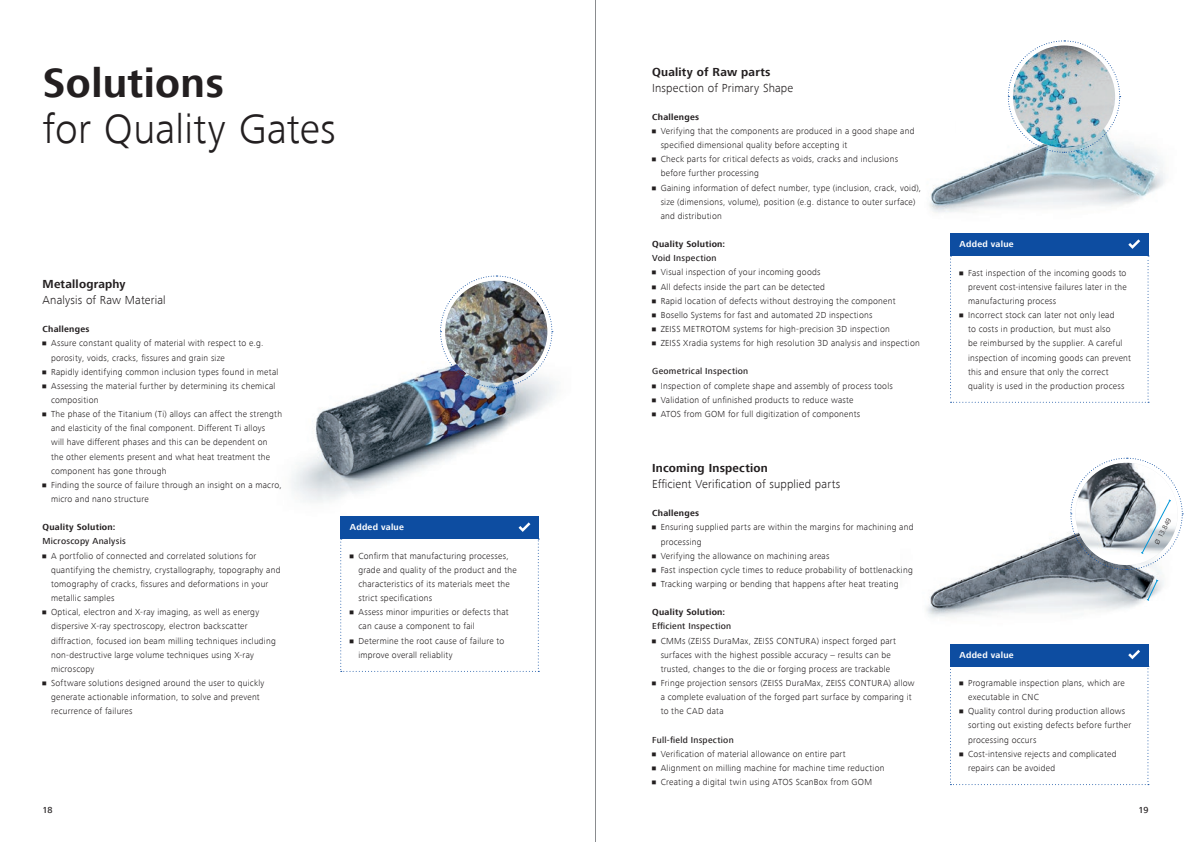
<style>
.page{position:relative;width:1191px;height:842px;background:#fff}
.page>*{position:absolute;margin:0;border:0;box-sizing:border-box;transform-origin:0 0}
.t1{font:300 42px "ZEISS Frutiger Next W1 G";letter-spacing:.005em;color:#231f20}
.t2{font:700 42px "ZEISS Frutiger Next W1 G";letter-spacing:.01em;color:#231f20}
.t3{font:300 12px "ZEISS Frutiger Next W1 G";letter-spacing:.015em;color:#231f20}
.t4{font:700 12px "ZEISS Frutiger Next W1 G";letter-spacing:.015em;color:#231f20}
.t5{font:300 9px/14.1px "ZEISS Frutiger Next W1 G";letter-spacing:.03em;color:#231f20}
.t6{font:500 9px "ZEISS Frutiger Next W1 G";letter-spacing:.03em;color:#231f20}
.t7{font:700 9px "ZEISS Frutiger Next W1 G";letter-spacing:.03em;color:#231f20}
.t8{font:700 9px "ZEISS Frutiger Next W1 G";letter-spacing:.03em;color:#fff}
.t9{font:300 7px "ZEISS Frutiger Next W1 G";color:#231f20}
</style>
<div class="page">
<img style="left:291px;top:369px;width:265px;height:133px">
<svg style="left:440px;top:275px;width:113px;height:113px"></svg>
<img style="left:445px;top:281px;width:102px;height:102px;border-radius:51px">
<img style="left:926px;top:532px;width:238px;height:114px">
<svg style="left:1146px;top:579px;width:12px;height:22px"></svg>
<svg style="left:1070px;top:457px;width:113px;height:113px"></svg>
<img style="left:929px;top:143px;width:236px;height:106px">
<svg style="left:1007px;top:40px;width:113px;height:113px"></svg>
<img style="left:1013px;top:46px;width:102px;height:102px">
<div style="left:340px;top:516px;width:199px;height:23px;background:#0d4da1"></div>
<svg style="left:340px;top:539px;width:199px;height:133px"></svg>
<svg style="left:518px;top:522px;width:12px;height:10px"></svg>
<div style="left:950px;top:233px;width:198px;height:23px;background:#0d4da1"></div>
<svg style="left:950px;top:255px;width:199px;height:148px"></svg>
<svg style="left:1128px;top:239px;width:12px;height:10px"></svg>
<div style="left:950px;top:644px;width:198px;height:22px;background:#0d4da1"></div>
<svg style="left:950px;top:666px;width:199px;height:119px"></svg>
<svg style="left:1128px;top:650px;width:12px;height:9px"></svg>
<hr style="left:595px;top:0;width:1px;height:842px;background:#8a8c8f">
<h1 class="t2" style="left:43px;top:59px;width:183px">Solutions</h1>
<h1 class="t1" style="left:43px;top:105px;width:295px">for Quality Gates</h1>
<h2 class="t4" style="left:43px;top:277px;width:85px">Metallography</h2>
<h2 class="t3" style="left:43px;top:293px;width:125px">Analysis of Raw Material</h2>
<p class="t7" style="left:43px;top:324px;width:48px">Challenges</p>
<p class="t5" style="left:51px;top:336px;width:214px;text-indent:-9px">• Assure constant quality of material with respect to e.g. porosity, voids, cracks, fissures and grain size</p>
<p class="t5" style="left:43px;top:365px;width:237px">• Rapidly identifying common inclusion types found in metal</p>
<p class="t5" style="left:51px;top:379px;width:226px;text-indent:-9px">• Assessing the material further by determining its chemical composition</p>
<p class="t5" style="left:51px;top:407px;width:232px;text-indent:-9px">• The phase of the Titanium (Ti) alloys can affect the strength and elasticity of the final component. Different Ti alloys<br>will have different phases and this can be dependent on the other elements present and what heat treatment the component has gone through</p>
<p class="t5" style="left:51px;top:478px;width:232px;text-indent:-9px">• Finding the source of failure through an insight on a macro, micro and nano structure</p>
<p class="t7" style="left:43px;top:522px;width:75px">Quality Solution:</p>
<p class="t6" style="left:43px;top:536px;width:85px">Microscopy Analysis</p>
<p class="t5" style="left:51px;top:549px;width:231px;text-indent:-9px">• A portfolio of connected and correlated solutions for quantifying the chemistry, crystallography, topography and tomography of cracks, fissures and deformations in your metallic samples</p>
<p class="t5" style="left:51px;top:605px;width:226px;text-indent:-9px">• Optical, electron and X-ray imaging, as well as energy dispersive X-ray spectroscopy, electron backscatter diffraction, focused ion beam milling techniques including non-destructive large volume techniques using X-ray microscopy</p>
<p class="t5" style="left:51px;top:676px;width:215px;text-indent:-9px">• Software solutions designed around the user to quickly generate actionable information, to solve and prevent recurrence of failures</p>
<p class="t8" style="left:350px;top:522px;width:56px">Added value</p>
<p class="t5" style="left:358px;top:549px;width:160px;text-indent:-9px">• Confirm that manufacturing processes, grade and quality of the product and the characteristics of its materials meet the strict specifications</p>
<p class="t5" style="left:358px;top:605px;width:152px;text-indent:-9px">• Assess minor impurities or defects that can cause a component to fail</p>
<p class="t5" style="left:358px;top:633px;width:148px;text-indent:-9px">• Determine the root cause of failure to improve overall reliablity</p>
<h2 class="t4" style="left:652px;top:65px;width:120px">Quality of Raw parts</h2>
<h2 class="t3" style="left:652px;top:81px;width:143px">Inspection of Primary Shape</h2>
<p class="t7" style="left:652px;top:112px;width:48px">Challenges</p>
<p class="t5" style="left:660px;top:124px;width:255px;text-indent:-9px">• Verifying that the components are produced in a good shape and specified dimensional quality before accepting it</p>
<p class="t5" style="left:660px;top:152px;width:239px;text-indent:-9px">• Check parts for critical defects as voids, cracks and inclusions before further processing</p>
<p class="t5" style="left:660px;top:180px;width:262px;text-indent:-9px">• Gaining information of defect number, type (inclusion, crack, void), size (dimensions, volume), position (e.g. distance to outer surface) and distribution</p>
<p class="t7" style="left:652px;top:239px;width:75px">Quality Solution:</p>
<p class="t6" style="left:652px;top:253px;width:66px">Void Inspection</p>
<p class="t5" style="left:652px;top:265px;width:170px">• Visual inspection of your incoming goods</p>
<p class="t5" style="left:652px;top:279px;width:174px">• All defects inside the part can be detected</p>
<p class="t5" style="left:652px;top:294px;width:245px">• Rapid location of defects without destroying the component</p>
<p class="t5" style="left:652px;top:308px;width:222px">• Bosello Systems for fast and automated 2D inspections</p>
<p class="t5" style="left:652px;top:322px;width:239px">• ZEISS METROTOM systems for high-precision 3D inspection</p>
<p class="t5" style="left:652px;top:336px;width:269px">• ZEISS Xradia systems for high resolution 3D analysis and inspection</p>
<p class="t6" style="left:652px;top:366px;width:98px">Geometrical Inspection</p>
<p class="t5" style="left:652px;top:379px;width:242px">• Inspection of complete shape and assembly of process tools</p>
<p class="t5" style="left:652px;top:393px;width:203px">• Validation of unfinished products to reduce waste</p>
<p class="t5" style="left:652px;top:407px;width:210px">• ATOS from GOM for full digitization of components</p>
<h2 class="t4" style="left:652px;top:461px;width:117px">Incoming Inspection</h2>
<h2 class="t3" style="left:652px;top:477px;width:190px">Efficient Verification of supplied parts</h2>
<p class="t7" style="left:652px;top:508px;width:48px">Challenges</p>
<p class="t5" style="left:660px;top:520px;width:254px;text-indent:-9px">• Ensuring supplied parts are within the margins for machining and processing</p>
<p class="t5" style="left:652px;top:549px;width:179px">• Verifying the allowance on machining areas</p>
<p class="t5" style="left:652px;top:563px;width:262px">• Fast inspection cycle times to reduce probability of bottlenacking</p>
<p class="t5" style="left:652px;top:577px;width:248px">• Tracking warping or bending that happens after heat treating</p>
<p class="t7" style="left:652px;top:607px;width:75px">Quality Solution:</p>
<p class="t6" style="left:652px;top:621px;width:81px">Efficient Inspection</p>
<p class="t5" style="left:652px;top:633px;width:245px;text-align:center">• CMMs (ZEISS DuraMax, ZEISS CONTURA) inspect forged part surfaces with the highest possible accuracy – results can be trusted, changes to the die or forging process are trackable</p>
<p class="t5" style="left:660px;top:676px;width:255px;text-indent:-9px">• Fringe projection sensors (ZEISS DuraMax, ZEISS CONTURA) allow a complete evaluation of the forged part surface by comparing it to the CAD data</p>
<p class="t6" style="left:652px;top:734px;width:83px">Full-field Inspection</p>
<p class="t5" style="left:652px;top:747px;width:195px">• Verification of material allowance on entire part</p>
<p class="t5" style="left:652px;top:761px;width:234px">• Alignment on milling machine for machine time reduction</p>
<p class="t5" style="left:652px;top:775px;width:221px">• Creating a digital twin using ATOS ScanBox from GOM</p>
<p class="t8" style="left:959px;top:239px;width:56px">Added value</p>
<p class="t5" style="left:968px;top:266px;width:160px;text-align:justify;text-indent:-9px">• Fast inspection of the incoming goods to prevent cost-intensive failures later in the manufacturing process</p>
<p class="t5" style="left:968px;top:308px;width:164px;text-indent:-9px">• Incorrect stock can later not only lead<br>to costs in production, but must also<br>be reimbursed by the supplier. A careful inspection of incoming goods can prevent this and ensure that only the correct quality is used in the production process</p>
<p class="t9" style="left:1152px;top:541px;width:30px;rotate:-62deg">Ø 13.849</p>
<p class="t8" style="left:959px;top:650px;width:56px">Added value</p>
<p class="t5" style="left:968px;top:676px;width:158px;text-indent:-9px">• Programable inspection plans, which are executable in CNC</p>
<p class="t5" style="left:968px;top:704px;width:165px;text-indent:-9px">• Quality control during production allows sorting out existing defects before further processing occurs</p>
<p class="t5" style="left:968px;top:747px;width:150px;text-indent:-9px">• Cost-intensive rejects and complicated repairs can be avoided</p>
<p class="t6" style="left:43px;top:805px;width:11px">18</p>
<p class="t6" style="left:1138px;top:805px;width:11px">19</p>
</div>
